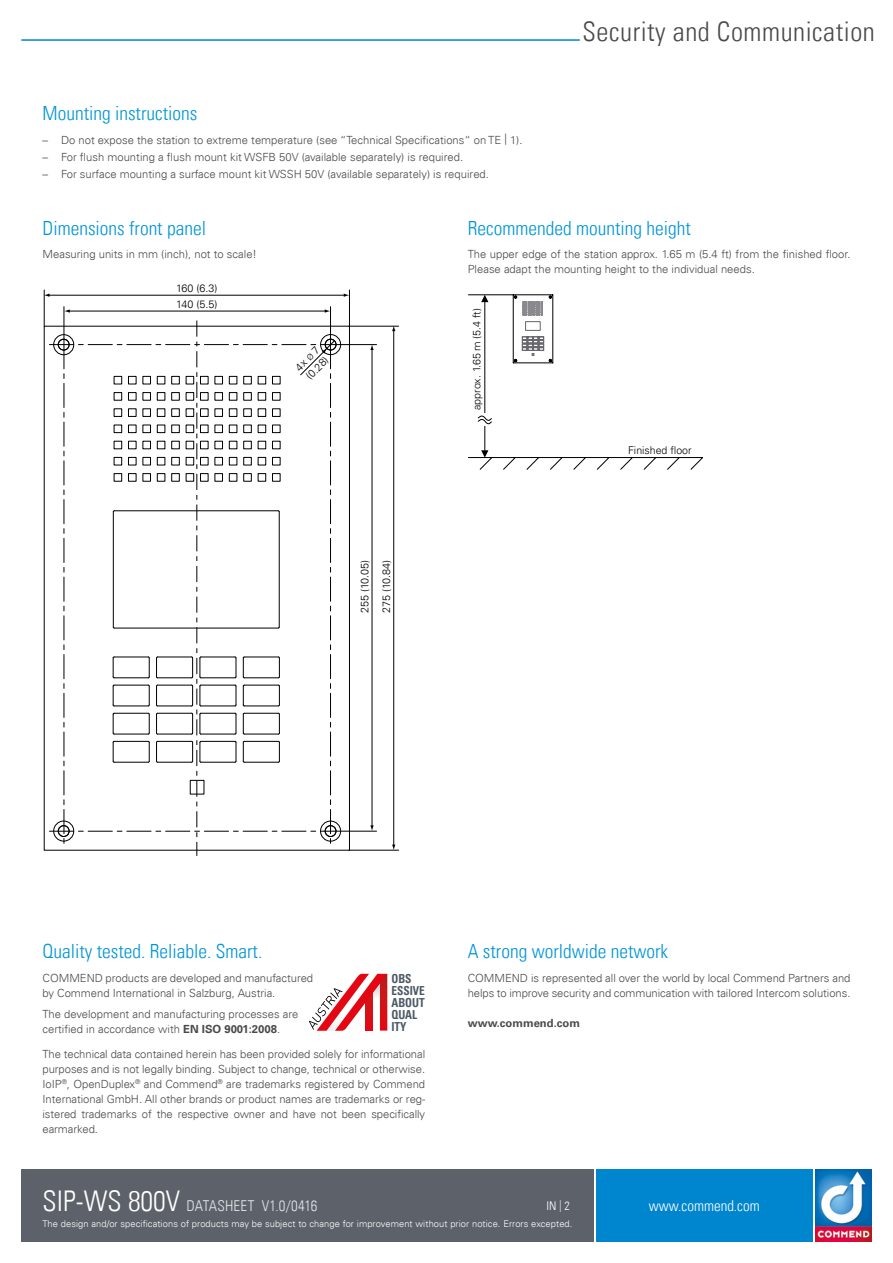
<style>
.page{position:relative;width:893px;height:1263px;background:#fff}
.page>*{position:absolute;margin:0;border:0;box-sizing:border-box;transform-origin:0 0}
.t1{font:27px "Univers Com 47 Light Cond";letter-spacing:.02em;color:#4a4a49}
.t2{font:19.5px "Univers Com 47 Light Cond";color:#0095d6}
.t3{font:15px "Univers Com 47 Light Cond";letter-spacing:.005em;color:#e0e4e7}
.t4{font:15px "Univers Com 47 Light Cond";color:#fff}
.t5{font:12.45px/12px "Univers Com 67 Bold Cond";color:#4d5966;scale:.91 1}
.t6{font:12px "Univers Com 47 Light Cond";color:#fff}
.t7{font:300 11.25px/15px "Univers Com 45";color:#4a4a49}
.t8{font:700 11.25px "Univers Com 65";color:#4a4a49}
.t9{font:300 10.8px/16.2px "Univers Com 45";color:#000}
.t10{font:300 10.65px "Univers Com 45";color:#000}
.t11{font:300 9.3px "Univers Com 45";letter-spacing:.01em;color:#fff}
.s1{font-size:8.1px}
.s2{font-family:"Univers Com 65";font-weight:700}
.s3{font-size:28.5px;color:#fff}
.s4{color:#e0e4e7}
</style>
<div class="page">
<img style="left:815px;top:1169px;width:57px;height:73px">
<svg style="left:309px;top:974px;width:78px;height:57px"></svg>
<div style="left:21px;top:1169px;width:573px;height:73px;background:#5d626a"></div>
<div style="left:596px;top:1169px;width:216px;height:73px;background:#0086ce"></div>
<hr style="left:21px;top:39px;width:559px;height:2px;background:#0086ce">
<svg style="left:468px;top:294px;width:235px;height:176px"></svg>
<svg style="left:44px;top:325px;width:306px;height:526px"></svg>
<div style="left:320px;top:821px;width:21px;height:20px;border:1px solid #000;border-radius:50%"></div>
<div style="left:325px;top:825px;width:11px;height:12px;border:1px solid #000;border-radius:50%"></div>
<div style="left:320px;top:334px;width:21px;height:21px;border:1px solid #000;border-radius:50%"></div>
<div style="left:325px;top:339px;width:11px;height:11px;border:1px solid #000;border-radius:50%"></div>
<hr style="left:349px;top:326px;width:50px;height:1px;background:#000">
<hr style="left:44px;top:290px;width:1px;height:36px;background:#000">
<hr style="left:349px;top:290px;width:1px;height:36px;background:#000">
<hr style="left:349px;top:850px;width:50px;height:1px;background:#000">
<hr style="left:330px;top:344px;width:47px;height:1px;background:#000">
<hr style="left:64px;top:307px;width:1px;height:38px;background:#000">
<hr style="left:330px;top:307px;width:1px;height:38px;background:#000">
<hr style="left:330px;top:831px;width:47px;height:1px;background:#000">
<hr style="left:372px;top:349px;width:1px;height:477px;background:#000">
<svg style="left:370px;top:825px;width:4px;height:6px"></svg>
<svg style="left:370px;top:344px;width:4px;height:6px"></svg>
<hr style="left:393px;top:330px;width:1px;height:516px;background:#000">
<svg style="left:392px;top:845px;width:3px;height:5px"></svg>
<svg style="left:392px;top:325px;width:3px;height:6px"></svg>
<hr style="left:69px;top:311px;width:257px;height:1px;background:#000">
<svg style="left:325px;top:309px;width:5px;height:4px"></svg>
<svg style="left:64px;top:309px;width:6px;height:4px"></svg>
<hr style="left:48px;top:295px;width:297px;height:1px;background:#000">
<svg style="left:44px;top:293px;width:5px;height:4px"></svg>
<svg style="left:49px;top:320px;width:286px;height:536px"></svg>
<h2 class="t2" style="left:43px;top:102px;width:156px">Mounting instructions</h2>
<p class="t7" style="left:43px;top:132px;width:481px">– Do not expose the station to extreme temperature (see “Technical Specifications“ on TE | 1).</p>
<p class="t7" style="left:43px;top:149px;width:422px">– For flush mounting a flush mount kit WSFB 50V (available separately) is required.</p>
<p class="t7" style="left:43px;top:167px;width:448px">– For surface mounting a surface mount kit WSSH 50V (available separately) is required.</p>
<h1 class="t1" style="left:582px;top:15px;width:294px">Security and Communication</h1>
<h2 class="t2" style="left:43px;top:216px;width:165px">Dimensions front panel</h2>
<p class="t7" style="left:43px;top:247px;width:216px">Measuring units in mm (inch), not to scale!</p>
<p class="t9" style="left:176px;top:280px;width:43px">160 (6.3)<br>140 (5.5)</p>
<p class="t9" style="left:293px;top:364px;width:30px;line-height:13.2px;rotate:-45deg">4x <span class="s1">Ø</span> 7 (0.28)</p>
<p class="t9" style="left:354px;top:613px;width:55px;line-height:21.5px;rotate:-90deg">255 (10.05)<br>275 (10.84)</p>
<h2 class="t2" style="left:468px;top:216px;width:225px">Recommended mounting height</h2>
<p class="t7" style="left:468px;top:247px;width:384px">The upper edge of the station approx. 1.65 m (5.4 ft) from the finished floor.<br>Please adapt the mounting height to the individual needs.</p>
<p class="t10" style="left:470px;top:410px;width:103px;rotate:-90deg">approx. 1.65 m (5.4 ft)</p>
<p class="t10" style="left:628px;top:443px;width:65px">Finished floor</p>
<h2 class="t2" style="left:43px;top:939px;width:221px">Quality tested. Reliable. Smart.</h2>
<p class="t7" style="left:43px;top:970px;width:272px">COMMEND products are developed and manufactured by Commend International in Salzburg, Austria.</p>
<p class="t7" style="left:43px;top:1006px;width:258px">The development and manufacturing processes are certified in accordance with <span class="s2">EN ISO 9001:2008</span>.</p>
<p class="t7" style="left:43px;top:1047px;width:384px;text-align:justify">The technical data contained herein has been provided solely for informational purposes and is not legally binding. Subject to change, technical or otherwise.<br>IoIP<sup>®</sup>, OpenDuplex<sup>®</sup> and Commend<sup>®</sup> are trademarks registered by Commend International GmbH. All other brands or product names are trademarks or reg&shy;istered trademarks of the respective owner and have not been specifically earmarked.</p>
<p class="t5" style="left:391px;top:972px;width:38px">OBS<br>ESSIVE<br>ABOUT<br>QUAL<br>ITY</p>
<h2 class="t2" style="left:468px;top:939px;width:202px">A strong worldwide network</h2>
<p class="t7" style="left:468px;top:970px;width:384px">COMMEND is represented all over the world by local Commend Partners and helps to improve security and communication with tailored Intercom solutions.</p>
<p class="t8" style="left:468px;top:1016px;width:114px">www.commend.com</p>
<h3 class="t3" style="left:43px;top:1197px;width:276px"><span class="s3">SIP-WS 800V</span> DATASHEET V1.0/0416</h3>
<p class="t6" style="left:546px;top:1198px;width:25px">IN <span class="s4">|</span> 2</p>
<p class="t11" style="left:43px;top:1218px;width:531px">The design and/or specifications of products may be subject to change for improvement without prior notice. Errors excepted.</p>
<h3 class="t4" style="left:649px;top:1197px;width:112px">www.commend.com</h3>
</div>
